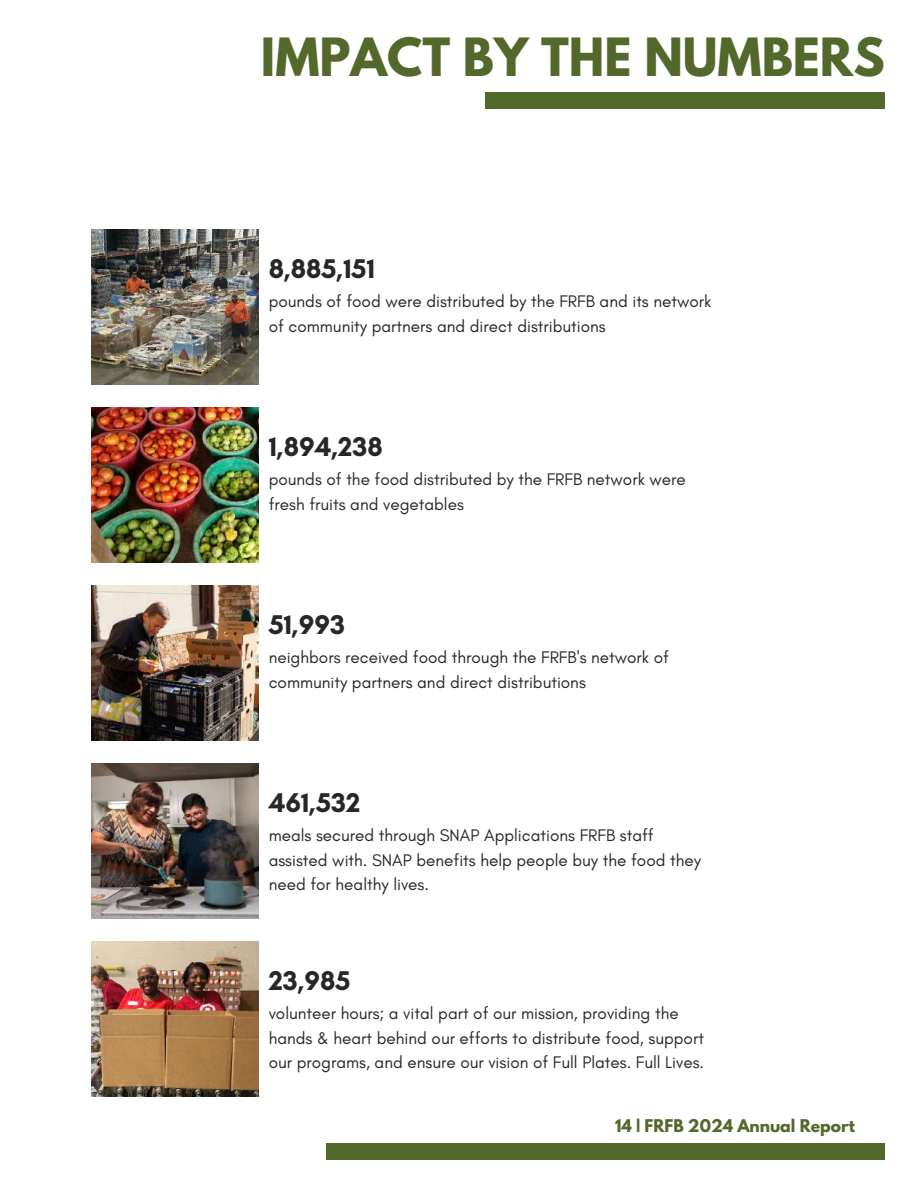
<style>
.page{position:relative;width:918px;height:1188px;background:#fff}
.page>*{position:absolute;margin:0;border:0;box-sizing:border-box;transform-origin:0 0}
.t1{font:700 46.65px "League Spartan";color:#53682b}
.t2{font:700 27.6px "Glacial Indifference";color:#272727}
.t3{font:17.1px/24.8px "Glacial Indifference";color:#272727}
.t4{font:700 15.6px "League Spartan";color:#53682b}
</style>
<div class="page">
<div style="left:485px;top:92px;width:400px;height:17px;background:#53682b"></div>
<div style="left:326px;top:1143px;width:559px;height:17px;background:#53682b"></div>
<img style="left:92px;top:230px;width:166px;height:154px">
<img style="left:92px;top:408px;width:166px;height:154px">
<img style="left:92px;top:586px;width:166px;height:154px">
<img style="left:92px;top:764px;width:166px;height:154px">
<img style="left:92px;top:942px;width:166px;height:154px">
<h1 class="t1" style="left:261px;top:34px;width:625px">IMPACT BY THE NUMBERS</h1>
<h2 class="t2" style="left:269px;top:251px;width:108px">8,885,151</h2>
<p class="t3" style="left:269px;top:289px;width:444px">pounds of food were distributed by the FRFB and its network of community partners and direct distributions</p>
<h2 class="t2" style="left:269px;top:429px;width:116px">1,894,238</h2>
<p class="t3" style="left:269px;top:467px;width:419px">pounds of the food distributed by the FRFB network were fresh fruits and vegetables</p>
<h2 class="t2" style="left:269px;top:607px;width:78px">51,993</h2>
<p class="t3" style="left:269px;top:645px;width:402px">neighbors received food through the FRFB's network of community partners and direct distributions</p>
<h2 class="t2" style="left:269px;top:785px;width:93px">461,532</h2>
<p class="t3" style="left:269px;top:823px;width:434px">meals secured through SNAP Applications FRFB staff assisted with. SNAP benefits help people buy the food they need for healthy lives.</p>
<h2 class="t2" style="left:269px;top:963px;width:84px">23,985</h2>
<p class="t3" style="left:269px;top:1001px;width:437px">volunteer hours; a vital part of our mission, providing the hands &amp; heart behind our efforts to distribute food, support our programs, and ensure our vision of Full Plates. Full Lives.</p>
<p class="t4" style="left:615px;top:1118px;width:242px">14 | FRFB 2024 Annual Report</p>
</div>
